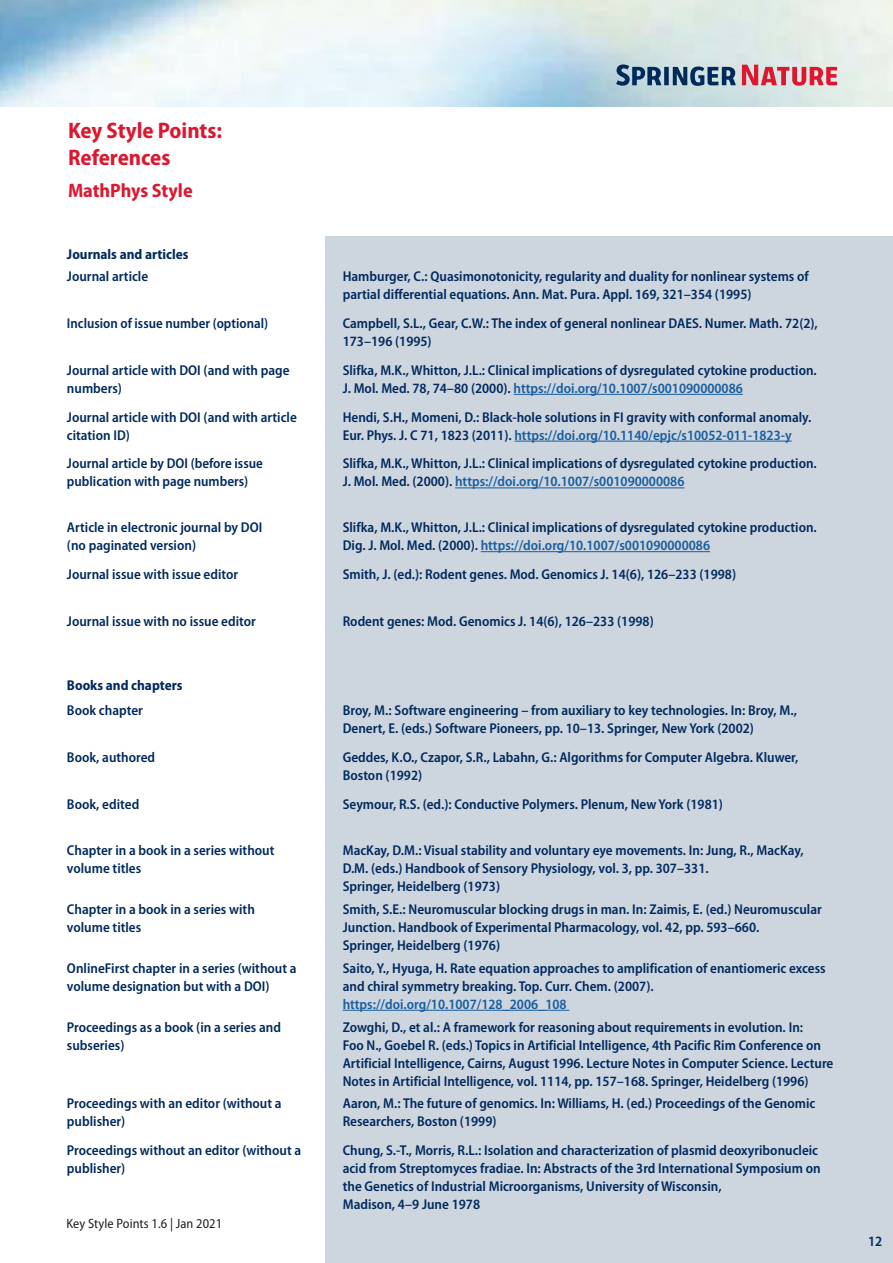
<style>
.page{position:relative;width:893px;height:1263px;background:#fff}
.page>*{position:absolute;margin:0;border:0;box-sizing:border-box;transform-origin:0 0}
.t1{font:700 semi-condensed 22.5px/27px "Myriad Pro";color:#dc172f}
.t2{font:700 semi-condensed 19.5px "Myriad Pro";color:#dc172f}
.t3{font:600 semi-condensed 14.25px/18px "Myriad Pro";color:#00295c}
.t4{font:600 semi-condensed 14.25px "Myriad Pro";color:#175d9e}
.t5{font:700 semi-condensed 14.25px "Myriad Pro";color:#00295c}
.t6{font:semi-condensed 13.5px "Myriad Pro";letter-spacing:.005em;color:#231f20}
.s1{color:#175d9e}
</style>
<div class="page">
<div style="left:325px;top:236px;width:568px;height:1027px;background:#cdd5df"></div>
<img style="left:0;top:0;width:893px;height:106px">
<svg style="left:616px;top:64px;width:120px;height:22px;background:#67849d"></svg>
<svg style="left:742px;top:65px;width:95px;height:21px;background:#db7a85"></svg>
<hr style="left:514px;top:394px;width:229px;height:1px;background:#175d9e">
<hr style="left:514px;top:441px;width:278px;height:1px;background:#175d9e">
<hr style="left:455px;top:487px;width:229px;height:1px;background:#175d9e">
<hr style="left:481px;top:551px;width:229px;height:1px;background:#175d9e">
<hr style="left:343px;top:1010px;width:226px;height:1px;background:#175d9e">
<h1 class="t1" style="left:68px;top:117px;width:156px">Key Style Points:<br>References</h1>
<h2 class="t2" style="left:68px;top:179px;width:126px">MathPhys Style</h2>
<p class="t5" style="left:67px;top:246px;width:123px">Journals and articles</p>
<p class="t3" style="left:67px;top:268px;width:83px">Journal article</p>
<p class="t3" style="left:343px;top:268px;width:468px">Hamburger, C.: Quasimonotonicity, regularity and duality for nonlinear systems of partial differential equations. Ann. Mat. Pura. Appl. 169, 321–354 (1995)</p>
<p class="t3" style="left:67px;top:315px;width:203px">Inclusion of issue number (optional)</p>
<p class="t3" style="left:343px;top:315px;width:477px">Campbell, S.L., Gear, C.W.: The index of general nonlinear DAES. Numer. Math. 72(2),<br>173–196 (1995)</p>
<p class="t3" style="left:67px;top:361px;width:224px">Journal article with DOI (and with page numbers)</p>
<p class="t3" style="left:343px;top:361px;width:476px">Slifka, M.K., Whitton, J.L.: Clinical implications of dysregulated cytokine production.<br>J. Mol. Med. 78, 74–80 (2000). <span class="s1">https://doi.org/10.1007/s001090000086</span></p>
<p class="t3" style="left:67px;top:408px;width:231px">Journal article with DOI (and with article citation ID)</p>
<p class="t3" style="left:343px;top:408px;width:470px">Hendi, S.H., Momeni, D.: Black-hole solutions in FI gravity with conformal anomaly.<br>Eur. Phys. J. C 71, 1823 (2011). <span class="s1">https://doi.org/10.1140/epjc/s10052-011-1823-y</span></p>
<p class="t3" style="left:67px;top:455px;width:198px">Journal article by DOI (before issue publication with page numbers)</p>
<p class="t3" style="left:343px;top:455px;width:476px">Slifka, M.K., Whitton, J.L.: Clinical implications of dysregulated cytokine production.<br>J. Mol. Med. (2000). <span class="s1">https://doi.org/10.1007/s001090000086</span></p>
<p class="t3" style="left:67px;top:519px;width:197px">Article in electronic journal by DOI (no paginated version)</p>
<p class="t3" style="left:343px;top:519px;width:476px">Slifka, M.K., Whitton, J.L.: Clinical implications of dysregulated cytokine production.<br>Dig. J. Mol. Med. (2000). <span class="s1">https://doi.org/10.1007/s001090000086</span></p>
<p class="t3" style="left:67px;top:565px;width:173px">Journal issue with issue editor</p>
<p class="t3" style="left:343px;top:565px;width:395px">Smith, J. (ed.): Rodent genes. Mod. Genomics J. 14(6), 126–233 (1998)</p>
<p class="t3" style="left:67px;top:612px;width:190px">Journal issue with no issue editor</p>
<p class="t3" style="left:343px;top:612px;width:312px">Rodent genes: Mod. Genomics J. 14(6), 126–233 (1998)</p>
<p class="t5" style="left:67px;top:677px;width:117px">Books and chapters</p>
<p class="t3" style="left:67px;top:701px;width:77px">Book chapter</p>
<p class="t3" style="left:343px;top:701px;width:456px">Broy, M.: Software engineering – from auxiliary to key technologies. In: Broy, M.,<br>Denert, E. (eds.) Software Pioneers, pp. 10–13. Springer, New York (2002)</p>
<p class="t3" style="left:67px;top:748px;width:90px">Book, authored</p>
<p class="t3" style="left:343px;top:748px;width:457px">Geddes, K.O., Czapor, S.R., Labahn, G.: Algorithms for Computer Algebra. Kluwer,<br>Boston (1992)</p>
<p class="t3" style="left:67px;top:795px;width:74px">Book, edited</p>
<p class="t3" style="left:343px;top:795px;width:382px">Seymour, R.S. (ed.): Conductive Polymers. Plenum, New York (1981)</p>
<p class="t3" style="left:67px;top:842px;width:209px">Chapter in a book in a series without volume titles</p>
<p class="t3" style="left:343px;top:842px;width:462px">MacKay, D.M.: Visual stability and voluntary eye movements. In: Jung, R., MacKay,<br>D.M. (eds.) Handbook of Sensory Physiology, vol. 3, pp. 307–331.<br>Springer, Heidelberg (1973)</p>
<p class="t3" style="left:67px;top:900px;width:189px">Chapter in a book in a series with volume titles</p>
<p class="t3" style="left:343px;top:900px;width:481px">Smith, S.E.: Neuromuscular blocking drugs in man. In: Zaimis, E. (ed.) Neuromuscular<br>Junction. Handbook of Experimental Pharmacology, vol. 42, pp. 593–660.<br>Springer, Heidelberg (1976)</p>
<p class="t3" style="left:67px;top:959px;width:231px">OnlineFirst chapter in a series (without a volume designation but with a DOI)</p>
<p class="t3" style="left:343px;top:959px;width:484px">Saito, Y., Hyuga, H. Rate equation approaches to amplification of enantiomeric excess and chiral symmetry breaking. Top. Curr. Chem. (2007).</p>
<p class="t4" style="left:343px;top:996px;width:225px">https://doi.org/10.1007/128_2006_108</p>
<p class="t3" style="left:67px;top:1018px;width:216px">Proceedings as a book (in a series and subseries)</p>
<p class="t3" style="left:343px;top:1018px;width:492px">Zowghi, D., et al.: A framework for reasoning about requirements in evolution. In:<br>Foo N., Goebel R. (eds.) Topics in Artificial Intelligence, 4th Pacific Rim Conference on Artificial Intelligence, Cairns, August 1996. Lecture Notes in Computer Science. Lecture Notes in Artificial Intelligence, vol. 1114, pp. 157–168. Springer, Heidelberg (1996)</p>
<p class="t3" style="left:67px;top:1095px;width:216px">Proceedings with an editor (without a publisher)</p>
<p class="t3" style="left:343px;top:1095px;width:474px">Aaron, M.: The future of genomics. In: Williams, H. (ed.) Proceedings of the Genomic<br>Researchers, Boston (1999)</p>
<p class="t3" style="left:67px;top:1141px;width:236px">Proceedings without an editor (without a publisher)</p>
<p class="t3" style="left:343px;top:1141px;width:479px">Chung, S.-T., Morris, R.L.: Isolation and characterization of plasmid deoxyribonucleic acid from Streptomyces fradiae. In: Abstracts of the 3rd International Symposium on the Genetics of Industrial Microorganisms, University of Wisconsin,<br>Madison, 4–9 June 1978</p>
<p class="t6" style="left:66px;top:1216px;width:157px">Key Style Points 1.6 | Jan 2021</p>
<p class="t3" style="left:868px;top:1233px;width:16px">12</p>
</div>
